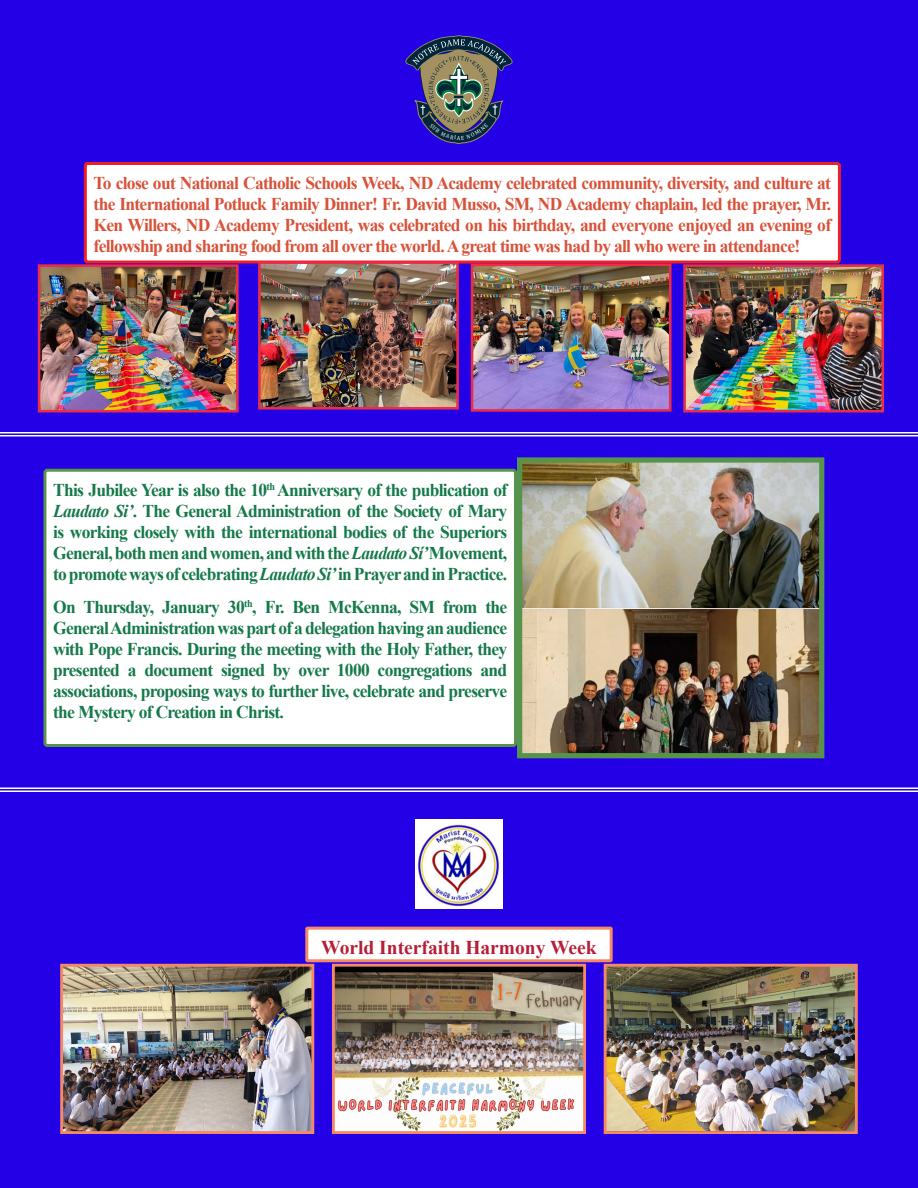
<style>
.page{position:relative;width:918px;height:1188px;background:#2400e6}
.page>*{position:absolute;margin:0;border:0;box-sizing:border-box;transform-origin:0 0}
.t1{font:700 19.5px "Times New Roman";color:#b61e37}
.t2{font:700 18px/21px "Times New Roman";letter-spacing:-.04em;color:#157949;text-align:justify}
.t3{font:700 18px/21px "Times New Roman";letter-spacing:-.04em;color:#d85239;text-align:justify}
.s1{font-style:italic}
</style>
<div class="page">
<hr style="left:0;top:432px;width:918px;height:1px;background:#fff">
<hr style="left:0;top:435px;width:918px;height:1px;background:#fff">
<hr style="left:0;top:788px;width:918px;height:1px;background:#fff">
<hr style="left:0;top:791px;width:918px;height:1px;background:#fff">
<svg style="left:83px;top:162px;width:758px;height:103px;background:#fcf0f1"></svg>
<img style="left:42px;top:268px;width:193px;height:141px">
<div style="left:38px;top:264px;width:201px;height:149px;border:3px solid #ea2d48"></div>
<img style="left:687px;top:268px;width:193px;height:141px">
<div style="left:683px;top:264px;width:201px;height:149px;border:3px solid #ea2d48"></div>
<img style="left:262px;top:265px;width:193px;height:141px">
<div style="left:258px;top:261px;width:201px;height:149px;border:3px solid #ea2d48"></div>
<img style="left:475px;top:268px;width:193px;height:140px">
<div style="left:471px;top:264px;width:201px;height:148px;border:3px solid #ea2d48"></div>
<div style="left:43px;top:468px;width:474px;height:279px;background:#fff"></div>
<img style="left:523px;top:463px;width:295px;height:289px">
<div style="left:517px;top:457px;width:307px;height:301px;border:5px solid #56944d"></div>
<img style="left:415px;top:820px;width:88px;height:88px">
<div style="left:307px;top:928px;width:304px;height:33px;background:#fff"></div>
<div style="left:305px;top:927px;width:308px;height:35px;border:3px solid #f58965"></div>
<img style="left:336px;top:968px;width:246px;height:162px">
<div style="left:332px;top:964px;width:254px;height:170px;border:3px solid #f58965"></div>
<img style="left:608px;top:968px;width:246px;height:162px">
<div style="left:604px;top:964px;width:254px;height:170px;border:3px solid #f58965"></div>
<img style="left:64px;top:968px;width:246px;height:162px">
<div style="left:60px;top:964px;width:254px;height:170px;border:3px solid #f58965"></div>
<svg style="left:405px;top:35px;width:108px;height:109px"></svg>
<p class="t3" style="left:94px;top:172px;width:739px">To close out National Catholic Schools Week, ND Academy celebrated community, diversity, and culture at the International Potluck Family Dinner! Fr. David Musso, SM, ND Academy chaplain, led the prayer, Mr.<br>Ken Willers, ND Academy President, was celebrated on his birthday, and everyone enjoyed an evening of fellowship and sharing food from all over the world. A great time was had by all who were in attendance!</p>
<p class="t2" style="left:53px;top:479px;width:456px">This Jubilee Year is also the 10<sup>th</sup> Anniversary of the publication of <span class="s1">Laudato Si’</span>. The General Administration of the Society of Mary is working closely with the international bodies of the Superiors General, both men and women, and with the <span class="s1">Laudato Sí’</span> Movement, to promote ways of celebrating <span class="s1">Laudato Si’</span> in Prayer and in Practice.</p>
<p class="t2" style="left:53px;top:596px;width:456px">On Thursday, January 30<sup>th</sup>, Fr. Ben McKenna, SM from the General Administration was part of a delegation having an audience with Pope Francis. During the meeting with the Holy Father, they presented a document signed by over 1000 congregations and associations, proposing ways to further live, celebrate and preserve the Mystery of Creation in Christ.</p>
<p class="t1" style="left:321px;top:934px;width:277px">World Interfaith Harmony Week</p>
</div>
